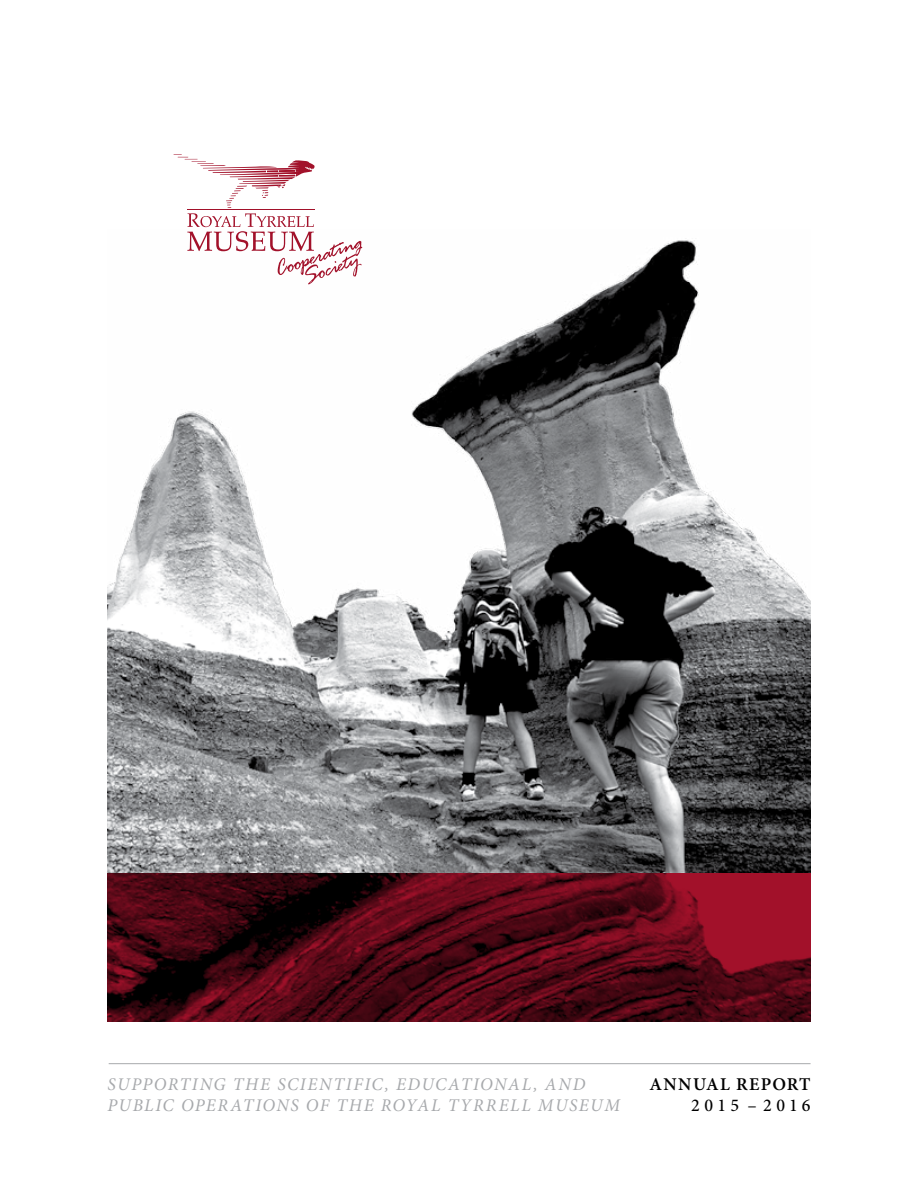
<style>
.page{position:relative;width:918px;height:1188px;background:#fff}
.page>*{position:absolute;margin:0;border:0;box-sizing:border-box;transform-origin:0 0}
.t1{font:600 18px "Minion Pro";letter-spacing:.07em;color:#000}
.t2{font:500 18px "Minion Pro";letter-spacing:.23em;color:#000}
.t3{font:italic 17.85px/21px "Minion Pro";letter-spacing:.085em;color:#a7a9ac}
</style>
<div class="page">
<img style="left:107px;top:873px;width:704px;height:149px">
<img style="left:107px;top:240px;width:704px;height:633px">
<svg style="left:173px;top:154px;width:189px;height:130px"></svg>
<hr style="left:109px;top:1063px;width:702px;height:1px;background:#a7a9ac">
<p class="t3" style="left:108px;top:1074px;width:515px">SUPPORTING THE SCIENTIFIC, EDUCATIONAL, AND<br>PUBLIC OPERATIONS OF THE ROYAL TYRRELL MUSEUM</p>
<p class="t1" style="left:649px;top:1072px;width:163px">ANNUAL REPORT</p>
<p class="t2" style="left:691px;top:1094px;width:121px">2015 – 2016</p>
</div>
